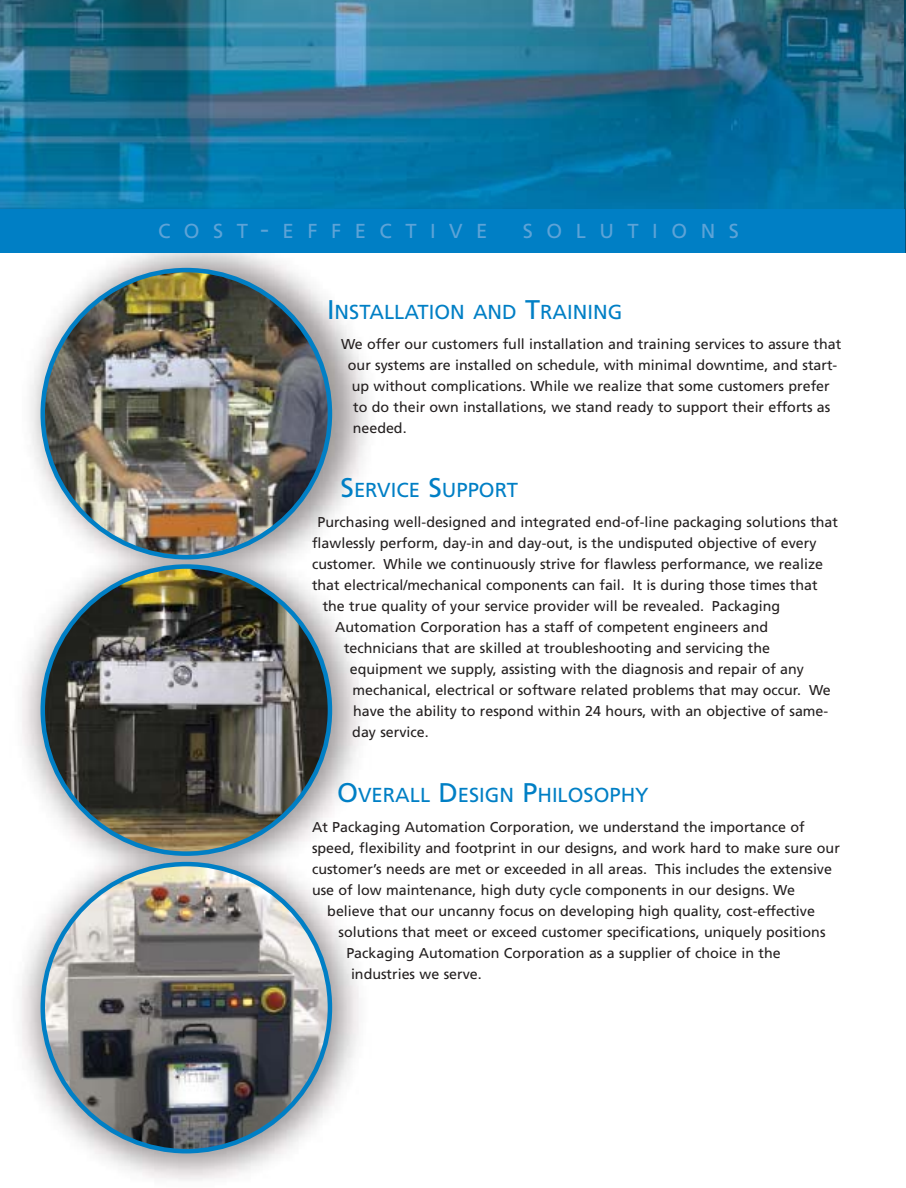
<style>
.page{position:relative;width:906px;height:1188px;background:#fff}
.page>*{position:absolute;margin:0;border:0;box-sizing:border-box;transform-origin:0 0}
.t1{font:20.25px "Frutiger";color:#007fc5}
.t2{font:20.25px "Frutiger";letter-spacing:.665em;color:#5da3d7}
.t3{font:14.25px "Frutiger";color:#231f1f}
.s1{font-size:27px}
</style>
<div class="page">
<img style="left:21px;top:253px;width:348px;height:927px">
<img style="left:0;top:0;width:906px;height:210px">
<div style="left:0;top:210px;width:904px;height:43px;background:#007fc5"></div>
<hr style="left:904px;top:210px;width:2px;height:43px;background:#005480">
<img style="left:40px;top:564px;width:292px;height:292px">
<img style="left:40px;top:268px;width:292px;height:291px">
<img style="left:40px;top:862px;width:292px;height:291px">
<h1 class="t2" style="left:158px;top:223px;width:331px">COST<span class="s1">-</span>EFFECTIVE</h1>
<h1 class="t2" style="left:523px;top:223px;width:218px">SOLUTIONS</h1>
<h1 class="t1" style="left:327px;top:304px;width:297px"><span class="s1">I</span>NSTALLATION AND <span class="s1">T</span>RAINING</h1>
<p class="t3" style="left:341px;top:338px;width:502px">We offer our customers full installation and training services to assure that</p>
<p class="t3" style="left:348px;top:359px;width:491px">our systems are installed on schedule, with minimal downtime, and start-</p>
<p class="t3" style="left:352px;top:380px;width:479px">up without complications. While we realize that some customers prefer</p>
<p class="t3" style="left:353px;top:401px;width:479px">to do their own installations, we stand ready to support their efforts as</p>
<p class="t3" style="left:353px;top:422px;width:55px">needed.</p>
<h1 class="t1" style="left:340px;top:482px;width:179px"><span class="s1">S</span>ERVICE <span class="s1">S</span>UPPORT</h1>
<p class="t3" style="left:317px;top:517px;width:522px">Purchasing well-designed and integrated end-of-line packaging solutions that</p>
<p class="t3" style="left:312px;top:538px;width:506px">flawlessly perform, day-in and day-out, is the undisputed objective of every</p>
<p class="t3" style="left:312px;top:559px;width:512px">customer. While we continuously strive for flawless performance, we realize</p>
<p class="t3" style="left:312px;top:580px;width:507px">that electrical/mechanical components can fail. It is during those times that</p>
<p class="t3" style="left:323px;top:601px;width:459px">the true quality of your service provider will be revealed. Packaging</p>
<p class="t3" style="left:335px;top:622px;width:434px">Automation Corporation has a staff of competent engineers and</p>
<p class="t3" style="left:344px;top:643px;width:427px">technicians that are skilled at troubleshooting and servicing the</p>
<p class="t3" style="left:350px;top:664px;width:456px">equipment we supply, assisting with the diagnosis and repair of any</p>
<p class="t3" style="left:353px;top:685px;width:480px">mechanical, electrical or software related problems that may occur. We</p>
<p class="t3" style="left:353px;top:706px;width:477px">have the ability to respond within 24 hours, with an objective of same-</p>
<p class="t3" style="left:352px;top:727px;width:78px">day service.</p>
<h1 class="t1" style="left:337px;top:787px;width:313px"><span class="s1">O</span>VERALL <span class="s1">D</span>ESIGN <span class="s1">P</span>HILOSOPHY</h1>
<p class="t3" style="left:312px;top:821px;width:494px">At Packaging Automation Corporation, we understand the importance of</p>
<p class="t3" style="left:312px;top:842px;width:529px">speed, flexibility and footprint in our designs, and work hard to make sure our</p>
<p class="t3" style="left:312px;top:863px;width:521px">customer’s needs are met or exceeded in all areas. This includes the extensive</p>
<p class="t3" style="left:312px;top:884px;width:484px">use of low maintenance, high duty cycle components in our designs. We</p>
<p class="t3" style="left:327px;top:905px;width:489px">believe that our uncanny focus on developing high quality, cost-effective</p>
<p class="t3" style="left:338px;top:926px;width:488px">solutions that meet or exceed customer specifications, uniquely positions</p>
<p class="t3" style="left:346px;top:947px;width:436px">Packaging Automation Corporation as a supplier of choice in the</p>
<p class="t3" style="left:351px;top:968px;width:132px">industries we serve.</p>
</div>
